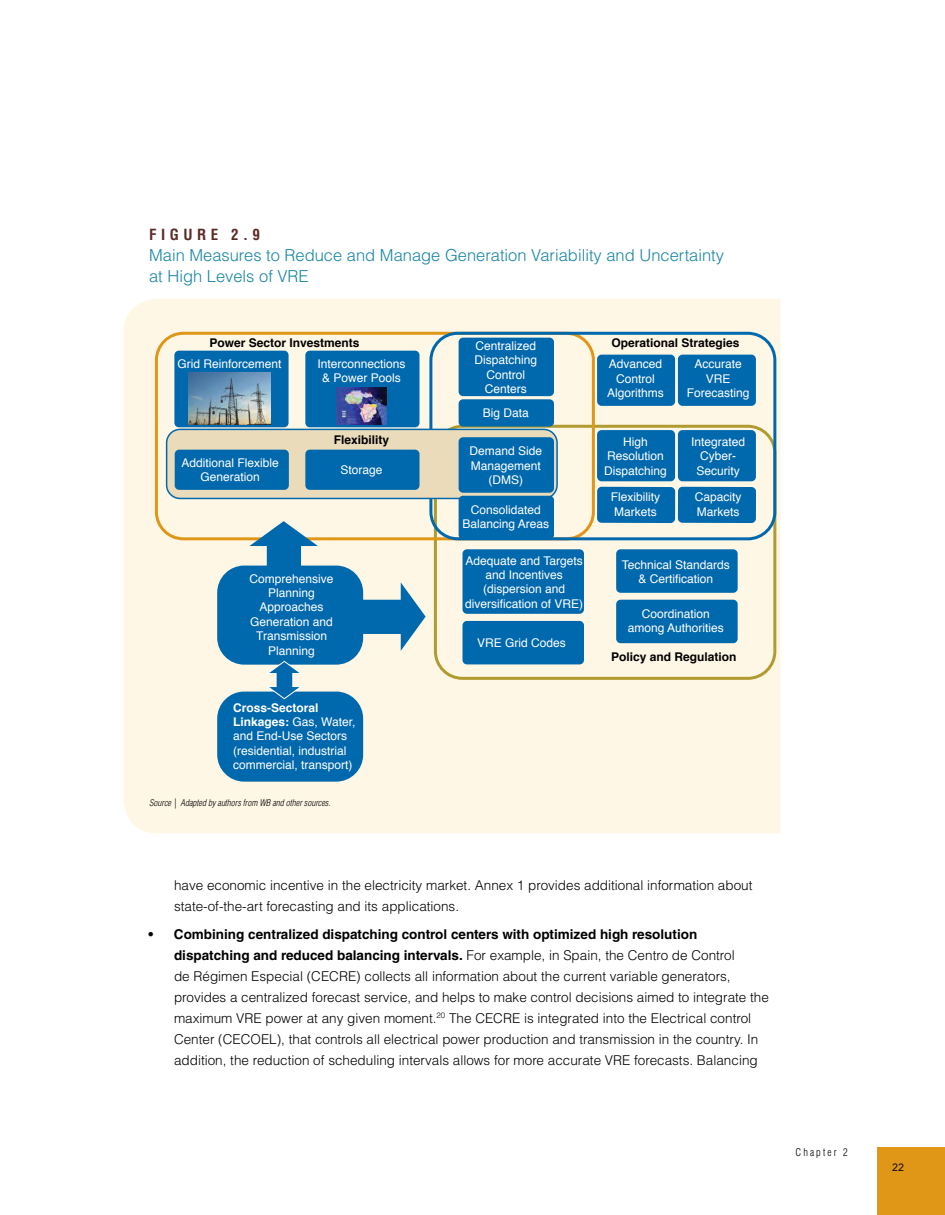
<style>
.page{position:relative;width:945px;height:1215px;background:#fff}
.page>*{position:absolute;margin:0;border:0;box-sizing:border-box;transform-origin:0 0}
.t1{font:300 16.5px/21px "Helvetica LT Std";color:#1886a2}
.t2{font:700 condensed 15px "Helvetica LT Std";color:#5b2a26}
.t3{font:300 13.5px/21px "Helvetica LT Std";color:#000}
.t4{font:12px/14.4px "Helvetica";color:#fff;text-align:center}
.t5{font:700 12px "Helvetica";color:#000}
.t6{font:300 condensed 10.5px "Helvetica LT Std";letter-spacing:.2em;color:#000}
.t7{font:10.5px "Avenir LT Std";color:#000}
.t8{font:italic 300 condensed 9px "Helvetica LT Std";color:#000}
.s1{font-weight:700}
</style>
<div class="page">
<div style="left:878px;top:1148px;width:67px;height:67px;background:#e09617"></div>
<div style="left:124px;top:299px;width:657px;height:534px;background:#fff7e5"></div>
<div style="left:305px;top:351px;width:115px;height:76px;background:#0068ac;border-radius:4px"></div>
<div style="left:174px;top:351px;width:115px;height:76px;background:#0068ac;border-radius:4px"></div>
<div style="left:463px;top:621px;width:121px;height:43px;background:#0068ac;border-radius:4px"></div>
<div style="left:616px;top:600px;width:122px;height:43px;background:#0068ac;border-radius:4px"></div>
<div style="left:434px;top:425px;width:342px;height:255px;border:3px solid #b19b31;border-radius:27px"></div>
<div style="left:155px;top:332px;width:440px;height:208px;border:3px solid #e09617;border-radius:27px"></div>
<div style="left:429px;top:332px;width:347px;height:208px;border:3px solid #0068ac;border-radius:27px"></div>
<div style="left:167px;top:429px;width:390px;height:69px;background:#eadbba;border-radius:14px"></div>
<div style="left:166px;top:429px;width:392px;height:70px;border:2px solid #0068ac;border-radius:14px"></div>
<div style="left:217px;top:692px;width:146px;height:90px;background:#0068ac;border-radius:27px"></div>
<div style="left:217px;top:566px;width:146px;height:99px;background:#0068ac;border-radius:27px"></div>
<svg style="left:249px;top:521px;width:69px;height:45px;background:#7fadc4"></svg>
<svg style="left:265px;top:660px;width:38px;height:40px"></svg>
<svg style="left:359px;top:582px;width:67px;height:69px;background:#7aacc7"></svg>
<div style="left:463px;top:549px;width:121px;height:65px;background:#0068ac;border-radius:5px"></div>
<div style="left:616px;top:549px;width:122px;height:44px;background:#0068ac;border-radius:4px"></div>
<div style="left:597px;top:487px;width:78px;height:36px;background:#0068ac;border-radius:5px"></div>
<div style="left:678px;top:487px;width:78px;height:36px;background:#0068ac;border-radius:5px"></div>
<div style="left:678px;top:430px;width:78px;height:51px;background:#0068ac;border-radius:5px"></div>
<div style="left:597px;top:430px;width:78px;height:51px;background:#0068ac;border-radius:5px"></div>
<div style="left:678px;top:355px;width:78px;height:51px;background:#0068ac;border-radius:5px"></div>
<div style="left:597px;top:355px;width:78px;height:51px;background:#0068ac;border-radius:5px"></div>
<img style="left:188px;top:372px;width:82px;height:52px">
<img style="left:336px;top:387px;width:51px;height:37px">
<div style="left:459px;top:496px;width:95px;height:43px;background:#0068ac;border-radius:4px"></div>
<div style="left:459px;top:437px;width:95px;height:56px;background:#0068ac;border-radius:4px"></div>
<div style="left:459px;top:338px;width:95px;height:58px;background:#0068ac;border-radius:4px"></div>
<div style="left:459px;top:399px;width:95px;height:28px;background:#0068ac;border-radius:4px"></div>
<div style="left:175px;top:450px;width:114px;height:40px;background:#0068ac;border-radius:4px"></div>
<div style="left:305px;top:450px;width:115px;height:40px;background:#0068ac;border-radius:4px"></div>
<p class="t2" style="left:149px;top:225px;width:13px">FIGURE</p>
<p class="t2" style="left:231px;top:225px;width:30px">2.9</p>
<p class="t1" style="left:149px;top:245px;width:576px">Main Measures to Reduce and Manage Generation Variability and Uncertainty at High Levels of VRE</p>
<p class="t5" style="left:210px;top:333px;width:152px">Power Sector Investments</p>
<p class="t4" style="left:178px;top:357px;width:106px">Grid Reinforcement</p>
<p class="t4" style="left:318px;top:357px;width:90px">Interconnections &amp; Power Pools</p>
<p class="t5" style="left:334px;top:430px;width:57px">Flexibility</p>
<p class="t4" style="left:181px;top:456px;width:99px">Additional Flexible<br>Generation</p>
<p class="t4" style="left:341px;top:463px;width:44px">Storage</p>
<p class="t4" style="left:250px;top:572px;width:86px">Comprehensive<br>Planning<br>Approaches<br>Generation and<br>Transmission<br>Planning</p>
<p class="t4" style="left:233px;top:701px;width:124px;text-align:left"><span class="s1">Cross-Sectoral<br>Linkages:</span> Gas, Water, and End-Use Sectors (residential, industrial commercial, transport)</p>
<p class="t8" style="left:149px;top:797px;width:183px">Source | Adapted by authors from WB and other sources.</p>
<p class="t4" style="left:475px;top:339px;width:64px">Centralized<br>Dispatching<br>Control<br>Centers</p>
<p class="t4" style="left:483px;top:406px;width:48px">Big Data</p>
<p class="t4" style="left:470px;top:444px;width:74px">Demand Side<br>Management (DMS)</p>
<p class="t4" style="left:463px;top:503px;width:88px">Consolidated<br>Balancing Areas</p>
<p class="t5" style="left:612px;top:333px;width:130px">Operational Strategies</p>
<p class="t4" style="left:607px;top:357px;width:58px">Advanced<br>Control<br>Algorithms</p>
<p class="t4" style="left:687px;top:357px;width:64px">Accurate<br>VRE<br>Forecasting</p>
<p class="t4" style="left:604px;top:435px;width:64px">High<br>Resolution<br>Dispatching</p>
<p class="t4" style="left:691px;top:435px;width:56px">Integrated<br>Cyber-<br>Security</p>
<p class="t4" style="left:611px;top:490px;width:51px;text-align:left">Flexibility<br>Markets</p>
<p class="t4" style="left:695px;top:490px;width:48px;text-align:left">Capacity<br>Markets</p>
<p class="t4" style="left:465px;top:554px;width:120px">Adequate and Targets and Incentives (dispersion and diversification of VRE)</p>
<p class="t4" style="left:622px;top:558px;width:110px">Technical Standards &amp; Certification</p>
<p class="t4" style="left:628px;top:607px;width:98px">Coordination among Authorities</p>
<p class="t4" style="left:477px;top:636px;width:90px">VRE Grid Codes</p>
<p class="t5" style="left:611px;top:647px;width:127px">Policy and Regulation</p>
<p class="t3" style="left:174px;top:874px;width:580px">have economic incentive in the electricity market. Annex 1 provides additional information about state-of-the-art forecasting and its applications.</p>
<p class="t3" style="left:174px;top:923px;width:596px;text-indent:-26px"><span class="s1">• Combining centralized dispatching control centers with optimized high resolution dispatching and reduced balancing intervals.</span> For example, in Spain, the Centro de Control<br>de Régimen Especial (CECRE) collects all information about the current variable generators, provides a centralized forecast service, and helps to make control decisions aimed to integrate the maximum VRE power at any given moment.<sup>20</sup> The CECRE is integrated into the Electrical control Center (CECOEL), that controls all electrical power production and transmission in the country. In addition, the reduction of scheduling intervals allows for more accurate VRE forecasts. Balancing</p>
<p class="t6" style="left:795px;top:1146px;width:54px">Chapter 2</p>
<p class="t7" style="left:892px;top:1161px;width:13px">22</p>
</div>
